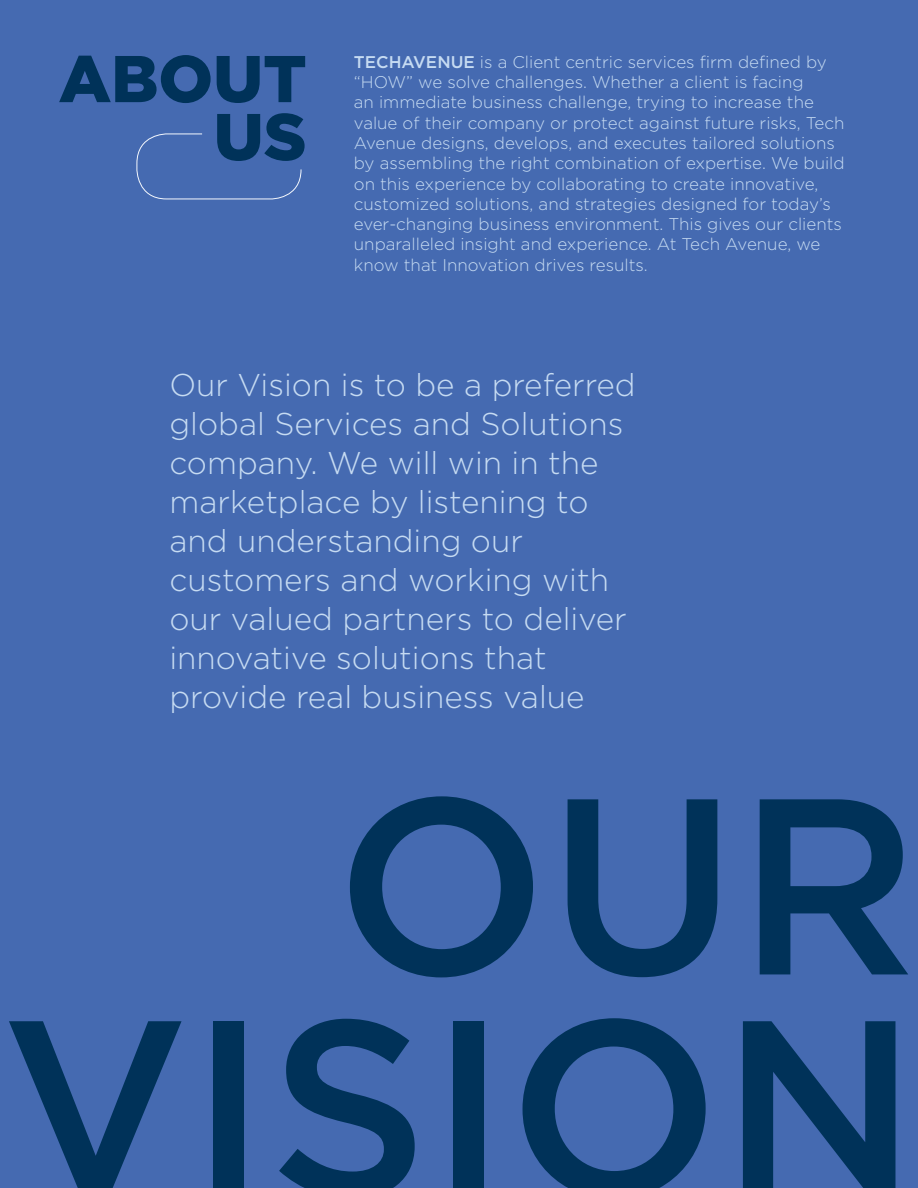
<style>
.page{position:relative;width:918px;height:1188px;background:#456ab1}
.page>*{position:absolute;margin:0;border:0;box-sizing:border-box;transform-origin:0 0}
.t1{font:500 250.2px/221.9px "Gotham";color:#003259;text-align:right}
.t2{font:900 66px/58.1px "Gotham Pro";color:#003259;text-align:right}
.t3{font:300 31.5px/39px "Gotham";color:#c6dbf2}
.t4{font:300 16.95px/20.4px "Gotham";color:#c6dbf2}
.s1{font-weight:500}
</style>
<div class="page">
<hr style="left:917px;top:0;width:1px;height:1188px;background:#da214a">
<svg style="left:136px;top:133px;width:166px;height:67px"></svg>
<h2 class="t2" style="left:59px;top:48px;width:249px">ABOUT<br>US</h2>
<p class="t4" style="left:354px;top:51px;width:492px"><span class="s1">TECHAVENUE</span> is a Client centric services firm defined by “HOW” we solve challenges. Whether a client is facing<br>an immediate business challenge, trying to increase the value of their company or protect against future risks, Tech Avenue designs, develops, and executes tailored solutions by assembling the right combination of expertise. We build on this experience by collaborating to create innovative, customized solutions, and strategies designed for today’s ever-changing business environment. This gives our clients unparalleled insight and experience. At Tech Avenue, we know that Innovation drives results.</p>
<p class="t3" style="left:169px;top:365px;width:468px">Our Vision is to be a preferred global Services and Solutions company. We will win in the marketplace by listening to and understanding our customers and working with our valued partners to deliver innovative solutions that provide real business value</p>
<h1 class="t1" style="left:1px;top:772px;width:918px">OUR<br>VISION</h1>
</div>
